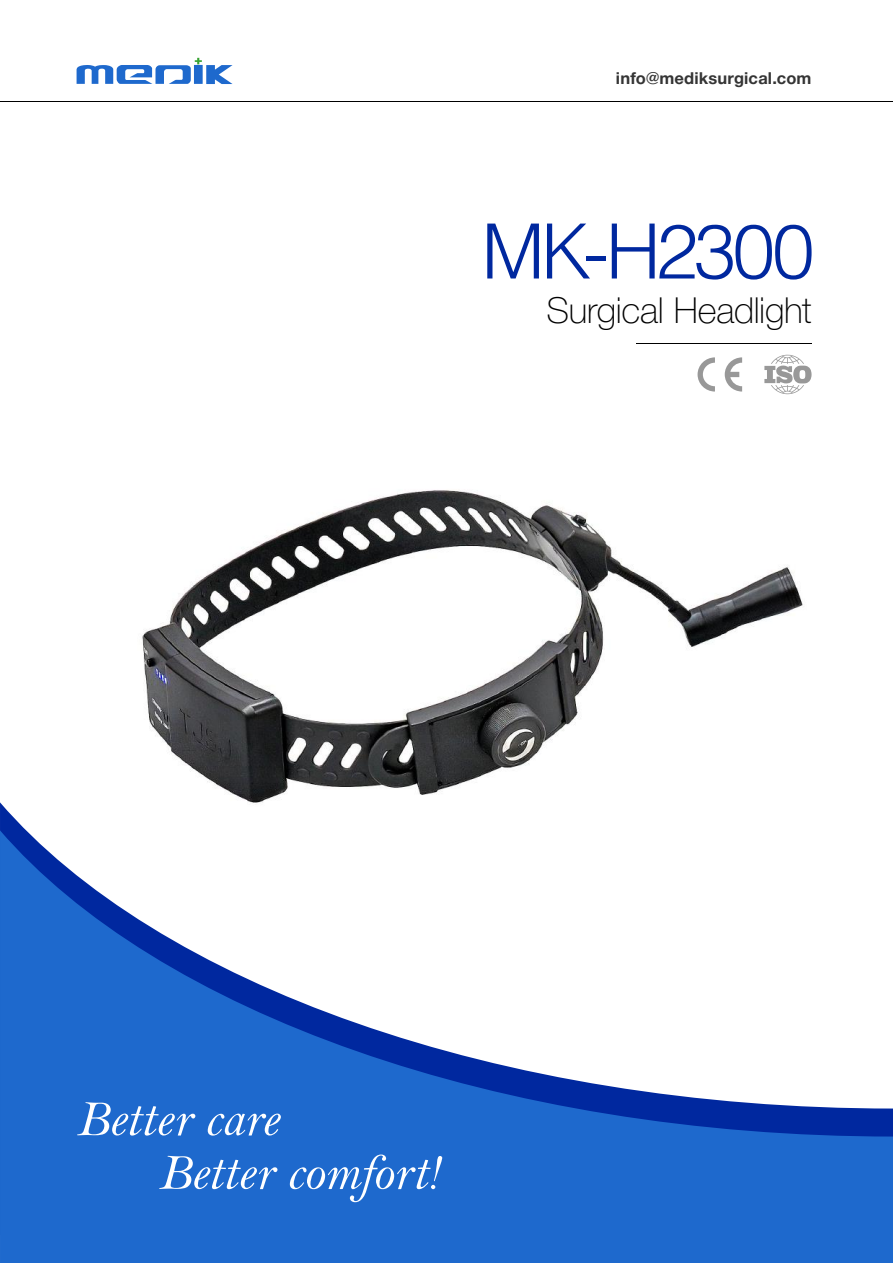
<style>
.page{position:relative;width:893px;height:1263px;background:#fff}
.page>*{position:absolute;margin:0;border:0;box-sizing:border-box;transform-origin:0 0}
.t1{font:300 76.35px "Helvetica";letter-spacing:-.06em;color:#00289f}
.t2{font:italic 51.15px "Bell";letter-spacing:-.005em;color:#fff}
.t3{font:100 36px "Helvetica Neue Cyr";letter-spacing:-.01em;color:#000}
.t4{font:700 16.5px "Helvetica Neue Cyr";letter-spacing:.01em;color:#353535}
</style>
<div class="page">
<img style="left:142px;top:354px;width:661px;height:448px">
<hr style="left:636px;top:343px;width:176px;height:1px;background:#000">
<hr style="left:0;top:102px;width:892px;height:1px;background:#000">
<svg style="left:77px;top:58px;width:156px;height:26px"></svg>
<svg style="left:698px;top:357px;width:17px;height:35px"></svg>
<svg style="left:725px;top:357px;width:17px;height:35px"></svg>
<svg style="left:764px;top:355px;width:48px;height:39px"></svg>
<svg style="left:0;top:830px;width:893px;height:433px;fill:#1e69cd"></svg>
<p class="t4" style="left:616px;top:69px;width:197px">info@mediksurgical.com</p>
<h1 class="t1" style="left:481px;top:190px;width:335px">MK-H2300</h1>
<p class="t3" style="left:546px;top:290px;width:267px">Surgical Headlight</p>
<p class="t2" style="left:77px;top:1090px;width:204px">Better care</p>
<p class="t2" style="left:159px;top:1143px;width:283px">Better comfort!</p>
</div>
